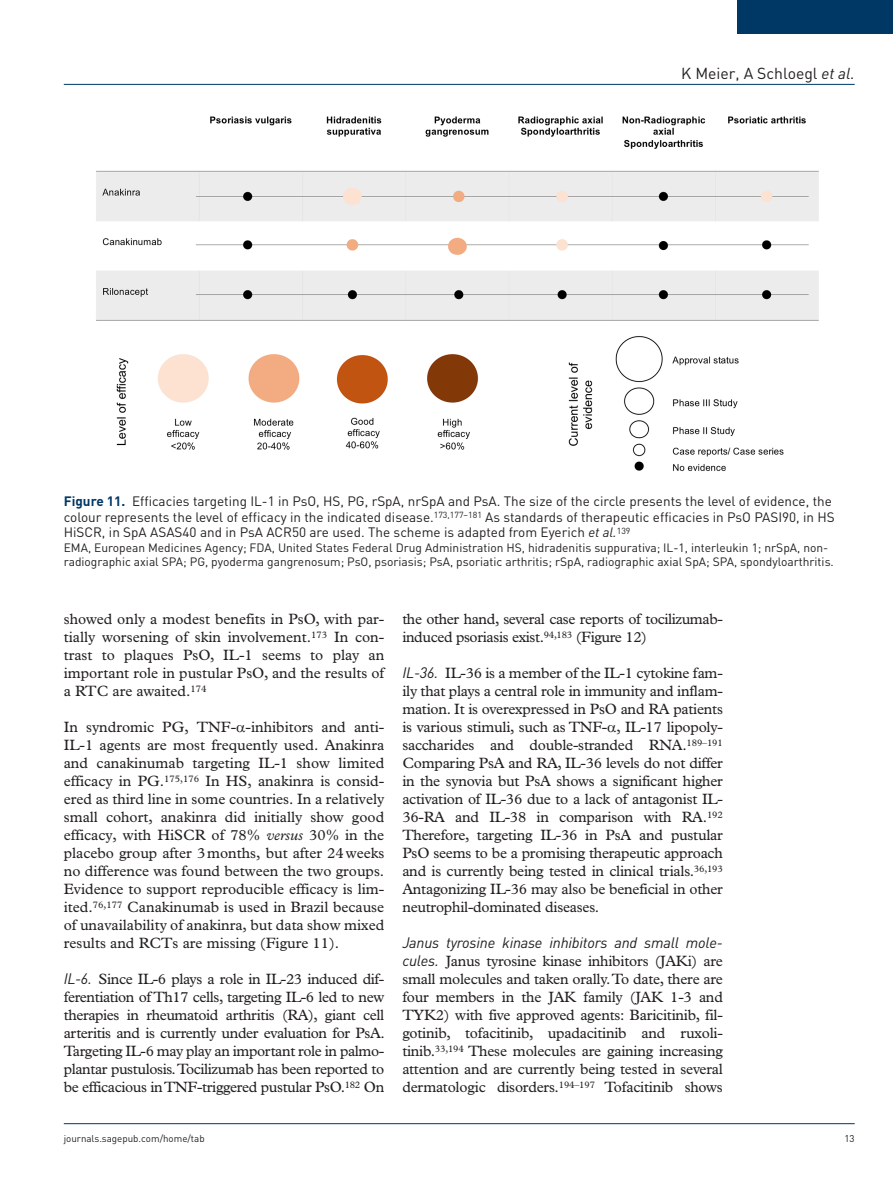
<style>
.page{position:relative;width:893px;height:1191px;background:#fff}
.page>*{position:absolute;margin:0;border:0;box-sizing:border-box;transform-origin:0 0}
.t1{font:15.75px "DIN";color:#231f20}
.t2{font:15px/18px "Plantin Std";letter-spacing:-.015em;color:#231f20;text-align:justify}
.t3{font:italic 15px "DIN";letter-spacing:-.015em;color:#231f20}
.t4{font:13.5px/15.8px "DIN";color:#231f20}
.t5{font:12px/14.2px "DIN";color:#231f20}
.t6{font:9.75px "DIN";color:#231f20}
.s1{font-style:italic}
.s2{font-weight:700;color:#003865}
.s3{font-family:"DIN";font-style:italic}
</style>
<div class="page">
<hr style="left:64px;top:84px;width:791px;height:1px;background:#003865">
<hr style="left:64px;top:1123px;width:791px;height:1px;background:#003865">
<div style="left:738px;top:0;width:155px;height:34px;background:#003865"></div>
<img style="left:96px;top:116px;width:723px;height:355px">
<p class="t1" style="left:681px;top:63px;width:175px">K Meier, A Schloegl <span class="s1">et al.</span></p>
<p class="t4" style="left:64px;top:493px;width:773px"><span class="s2">Figure 11.</span> Efficacies targeting IL-1 in PsO, HS, PG, rSpA, nrSpA and PsA. The size of the circle presents the level of evidence, the colour represents the level of efficacy in the indicated disease.<sup>173,177–181</sup> As standards of therapeutic efficacies in PsO PASI90, in HS<br>HiSCR, in SpA ASAS40 and in PsA ACR50 are used. The scheme is adapted from Eyerich <span class="s1">et al.</span><sup>139</sup></p>
<p class="t5" style="left:64px;top:540px;width:772px">EMA, European Medicines Agency; FDA, United States Federal Drug Administration HS, hidradenitis suppurativa; IL-1, interleukin 1; nrSpA, non&shy;radiographic axial SPA; PG, pyoderma gangrenosum; PsO, psoriasis; PsA, psoriatic arthritis; rSpA, radiographic axial SpA; SPA, spondyloarthritis.</p>
<p class="t2" style="left:64px;top:610px;width:322px">showed only a modest benefits in PsO, with par&shy;tially worsening of skin involvement.<sup>173</sup> In con&shy;trast to plaques PsO, IL-1 seems to play an important role in pustular PsO, and the results of a RTC are awaited.<sup>174</sup></p>
<p class="t2" style="left:64px;top:718px;width:322px">In syndromic PG, TNF- -inhibitors and anti-IL-1 agents are most frequently used. Anakinra and canakinumab targeting IL-1 show limited efficacy in PG.<sup>175,176</sup> In HS, anakinra is consid&shy;ered as third line in some countries. In a relatively small cohort, anakinra did initially show good efficacy, with HiSCR of 78% <span class="s1">versus</span> 30% in the placebo group after 3months, but after 24weeks no difference was found between the two groups.<br>Evidence to support reproducible efficacy is lim&shy;ited.<sup>76,177</sup> Canakinumab is used in Brazil because of unavailability of anakinra, but data show mixed results and RCTs are missing (Figure 11).</p>
<p class="t2" style="left:64px;top:970px;width:323px"><span class="s3">IL-6.</span> Since IL-6 plays a role in IL-23 induced dif&shy;ferentiation of Th17 cells, targeting IL-6 led to new therapies in rheumatoid arthritis (RA), giant cell arteritis and is currently under evaluation for PsA.<br>Targeting IL-6 may play an important role in palmo&shy;plantar pustulosis. Tocilizumab has been reported to be efficacious in TNF-triggered pustular PsO.<sup>182</sup> On</p>
<p class="t2" style="left:402px;top:610px;width:322px">the other hand, several case reports of tocilizumab&shy;induced psoriasis exist.<sup>94,183</sup> (Figure 12)</p>
<p class="t2" style="left:402px;top:664px;width:322px"><span class="s3">IL-36.</span> IL-36 is a member of the IL-1 cytokine fam&shy;ily that plays a central role in immunity and inflam&shy;mation. It is overexpressed in PsO and RA patients is various stimuli, such as TNF- , IL-17 lipopoly&shy;saccharides and double-stranded RNA.<sup>189–191<br></sup>Comparing PsA and RA, IL-36 levels do not differ in the synovia but PsA shows a significant higher activation of IL-36 due to a lack of antagonist IL-36-RA and IL-38 in comparison with RA.<sup>192<br></sup>Therefore, targeting IL-36 in PsA and pustular PsO seems to be a promising therapeutic approach and is currently being tested in clinical trials.<sup>36,193<br></sup>Antagonizing IL-36 may also be beneficial in other neutrophil-dominated diseases.</p>
<p class="t3" style="left:402px;top:933px;width:322px">Janus tyrosine kinase inhibitors and small mole-</p>
<p class="t2" style="left:402px;top:952px;width:322px"><span class="s3">cules.</span> Janus tyrosine kinase inhibitors (JAKi) are small molecules and taken orally. To date, there are four members in the JAK family (JAK 1-3 and TYK2) with five approved agents: Baricitinib, fil&shy;gotinib, tofacitinib, upadacitinib and ruxoli&shy;tinib.<sup>33,194</sup> These molecules are gaining increasing attention and are currently being tested in several dermatologic disorders.<sup>194–197</sup> Tofacitinib shows</p>
<p class="t6" style="left:64px;top:1132px;width:142px">journals.sagepub.com/home/tab</p>
<p class="t6" style="left:844px;top:1132px;width:12px">13</p>
</div>
